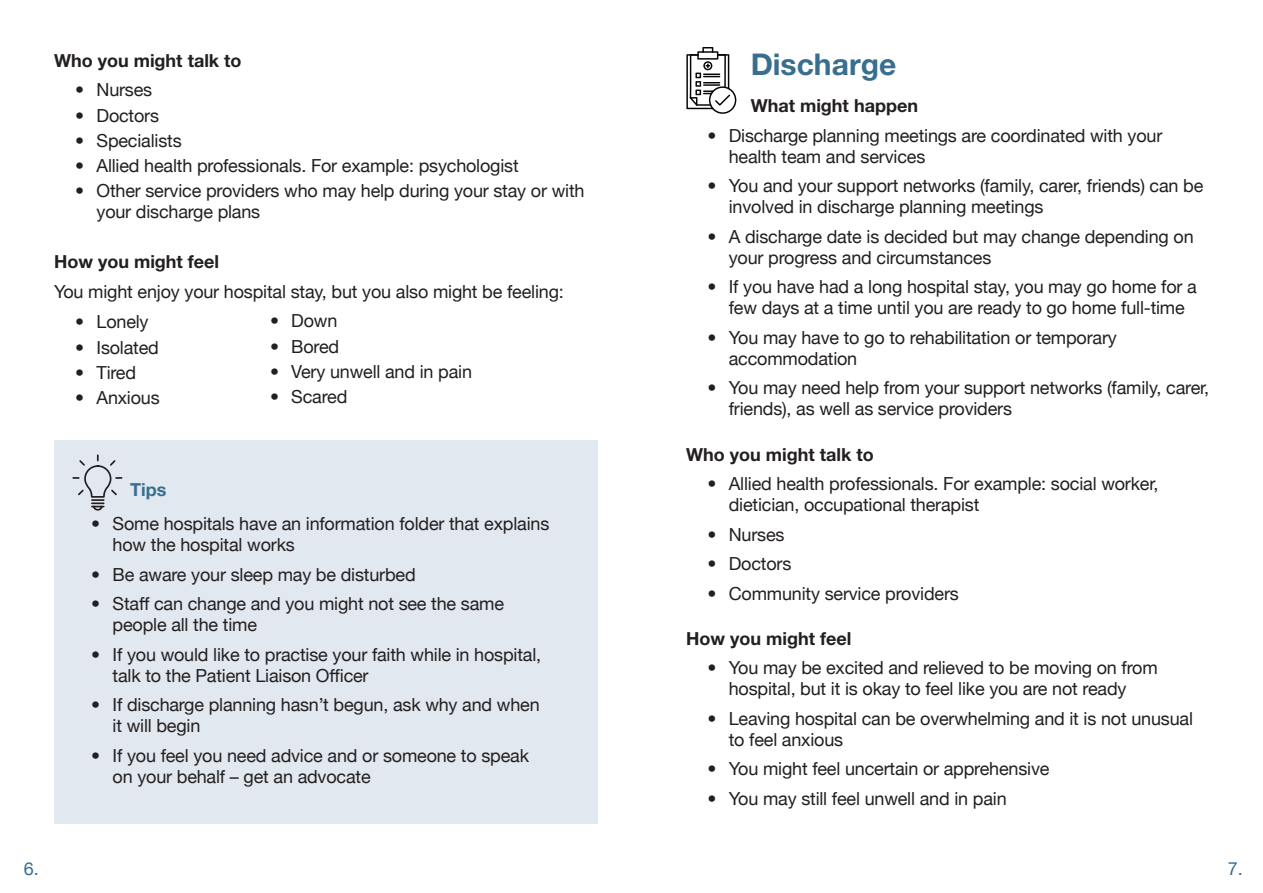
<style>
.page{position:relative;width:1263px;height:893px;background:#fff}
.page>*{position:absolute;margin:0;border:0;box-sizing:border-box;transform-origin:0 0}
.t1{font:700 30px "Helvetica Neue LT Std";color:#386e8f}
.t2{font:18px/21px "Helvetica Neue";letter-spacing:-.01em;color:#231f20}
.t3{font:700 18px "Helvetica Neue LT Std";color:#231f20}
.t4{font:700 18px "Helvetica Neue LT Std";color:#386e8f}
.t5{font:18px "Helvetica Neue";color:#386e8f}
.s1{font-family:"Helvetica Neue LT Std";font-weight:700}
</style>
<div class="page">
<div style="left:54px;top:441px;width:544px;height:383px;background:#e1e8ef"></div>
<svg style="left:686px;top:47px;width:50px;height:67px"></svg>
<svg style="left:72px;top:454px;width:51px;height:57px"></svg>
<p class="t3" style="left:54px;top:49px;width:189px">Who you might talk to</p>
<p class="t2" style="left:75px;top:80px;width:79px"><span class="s1">•</span> Nurses</p>
<p class="t2" style="left:75px;top:106px;width:85px"><span class="s1">•</span> Doctors</p>
<p class="t2" style="left:75px;top:131px;width:108px"><span class="s1">•</span> Specialists</p>
<p class="t2" style="left:75px;top:156px;width:445px"><span class="s1">•</span> Allied health professionals. For example: psychologist</p>
<p class="t2" style="left:97px;top:182px;width:489px;text-indent:-21px"><span class="s1">•</span> Other service providers who may help during your stay or with your discharge plans</p>
<p class="t3" style="left:54px;top:251px;width:167px">How you might feel</p>
<p class="t2" style="left:54px;top:282px;width:511px">You might enjoy your hospital stay, but you also might be feeling:</p>
<p class="t2" style="left:75px;top:313px;width:75px"><span class="s1">•</span> Lonely</p>
<p class="t2" style="left:75px;top:338px;width:85px"><span class="s1">•</span> Isolated</p>
<p class="t2" style="left:75px;top:363px;width:62px"><span class="s1">•</span> Tired</p>
<p class="t2" style="left:75px;top:388px;width:86px"><span class="s1">•</span> Anxious</p>
<p class="t2" style="left:270px;top:311px;width:69px"><span class="s1">•</span> Down</p>
<p class="t2" style="left:270px;top:337px;width:71px"><span class="s1">•</span> Bored</p>
<p class="t2" style="left:270px;top:362px;width:203px"><span class="s1">•</span> Very unwell and in pain</p>
<p class="t2" style="left:270px;top:387px;width:79px"><span class="s1">•</span> Scared</p>
<p class="t4" style="left:130px;top:479px;width:38px">Tips</p>
<p class="t2" style="left:113px;top:514px;width:438px;text-indent:-21px"><span class="s1">•</span> Some hospitals have an information folder that explains how the hospital works</p>
<p class="t2" style="left:91px;top:565px;width:326px"><span class="s1">•</span> Be aware your sleep may be disturbed</p>
<p class="t2" style="left:113px;top:594px;width:393px;text-indent:-21px"><span class="s1">•</span> Staff can change and you might not see the same people all the time</p>
<p class="t2" style="left:113px;top:645px;width:430px;text-indent:-21px"><span class="s1">•</span> If you would like to practise your faith while in hospital, talk to the Patient Liaison Officer</p>
<p class="t2" style="left:113px;top:695px;width:429px;text-indent:-21px"><span class="s1">•</span> If discharge planning hasn’t begun, ask why and when it will begin</p>
<p class="t2" style="left:113px;top:746px;width:418px;text-indent:-21px"><span class="s1">•</span> If you feel you need advice and or someone to speak on your behalf – get an advocate</p>
<h1 class="t1" style="left:751px;top:46px;width:147px">Discharge</h1>
<p class="t3" style="left:751px;top:95px;width:169px">What might happen</p>
<p class="t2" style="left:729px;top:126px;width:435px;text-indent:-21px"><span class="s1">•</span> Discharge planning meetings are coordinated with your health team and services</p>
<p class="t2" style="left:729px;top:176px;width:476px;text-indent:-21px"><span class="s1">•</span> You and your support networks (family, carer, friends) can be involved in discharge planning meetings</p>
<p class="t2" style="left:729px;top:227px;width:466px;text-indent:-21px"><span class="s1">•</span> A discharge date is decided but may change depending on your progress and circumstances</p>
<p class="t2" style="left:707px;top:277px;width:491px;text-align:center"><span class="s1">•</span> If you have had a long hospital stay, you may go home for a few days at a time until you are ready to go home full-time</p>
<p class="t2" style="left:729px;top:328px;width:390px;text-indent:-21px"><span class="s1">•</span> You may have to go to rehabilitation or temporary accommodation</p>
<p class="t2" style="left:729px;top:378px;width:482px;text-indent:-21px"><span class="s1">•</span> You may need help from your support networks (family, carer, friends), as well as service providers</p>
<p class="t3" style="left:686px;top:443px;width:189px">Who you might talk to</p>
<p class="t2" style="left:729px;top:474px;width:431px;text-indent:-21px"><span class="s1">•</span> Allied health professionals. For example: social worker, dietician, occupational therapist</p>
<p class="t2" style="left:707px;top:525px;width:79px"><span class="s1">•</span> Nurses</p>
<p class="t2" style="left:707px;top:554px;width:85px"><span class="s1">•</span> Doctors</p>
<p class="t2" style="left:707px;top:584px;width:253px"><span class="s1">•</span> Community service providers</p>
<p class="t3" style="left:686px;top:627px;width:167px">How you might feel</p>
<p class="t2" style="left:707px;top:658px;width:452px;text-align:center"><span class="s1">•</span> You may be excited and relieved to be moving on from hospital, but it is okay to feel like you are not ready</p>
<p class="t2" style="left:729px;top:709px;width:466px;text-indent:-21px"><span class="s1">•</span> Leaving hospital can be overwhelming and it is not unusual to feel anxious</p>
<p class="t2" style="left:707px;top:759px;width:343px"><span class="s1">•</span> You might feel uncertain or apprehensive</p>
<p class="t2" style="left:707px;top:789px;width:301px"><span class="s1">•</span> You may still feel unwell and in pain</p>
<p class="t5" style="left:24px;top:856px;width:16px">6.</p>
<p class="t5" style="left:1228px;top:856px;width:16px">7.</p>
</div>
